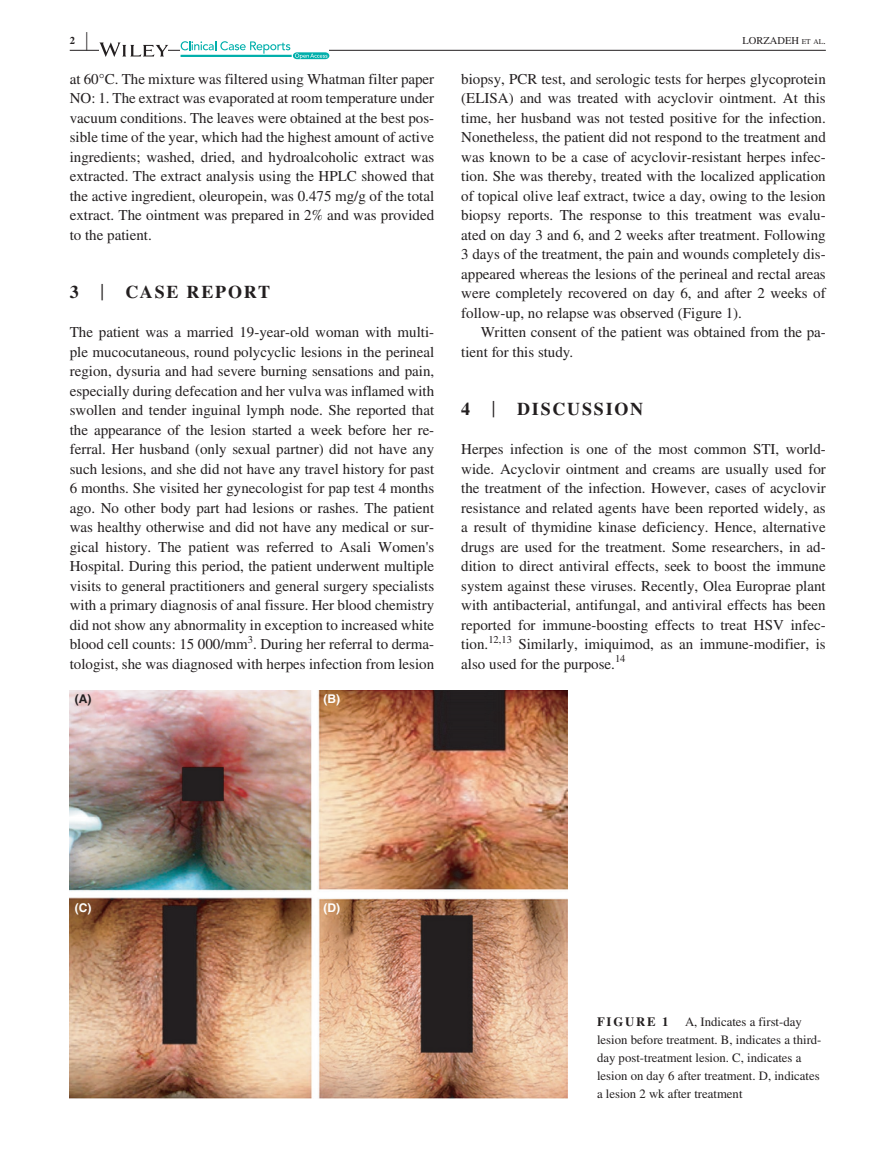
<style>
.page{position:relative;width:893px;height:1174px;background:#fff}
.page>*{position:absolute;margin:0;border:0;box-sizing:border-box;transform-origin:0 0}
.t1{font:700 25.95px "STIX";color:#231f20;scale:.36 1}
.t2{font:700 18px "STIX";letter-spacing:.1em;color:#231f20}
.t3{font:15px/19.5px "STIX";color:#231f20;text-align:justify}
.t4{font:12.75px/18px "STIX";color:#231f20}
.t5{font:700 12.75px "STIX";letter-spacing:.14em;color:#231f20}
.t6{font:700 12px "Helvetica";color:#fff}
.t7{font:700 12px "Helvetica";color:#231f20}
.t8{font:10.5px "STIX";color:#231f20}
.t9{font:10.5px "STIX";color:#231f20}
.t10{font:700 10.5px "STIX";color:#231f20}
.s1{font-size:7.35px}
.s2{font-weight:400;font-size:23.7px}
</style>
<div class="page">
<hr style="left:70px;top:50px;width:756px;height:1px;background:#231f20">
<svg style="left:99px;top:42px;width:69px;height:15px"></svg>
<svg style="left:181px;top:41px;width:148px;height:18px"></svg>
<img style="left:70px;top:690px;width:497px;height:408px">
<p class="t10" style="left:70px;top:34px;width:7px">2</p>
<h1 class="t1" style="left:86px;top:26px;width:7px">|</h1>
<p class="t8" style="left:743px;top:33px;width:85px">LORZADEH <span class="s1">et al</span> .</p>
<p class="t3" style="left:70px;top:70px;width:366px">at 60°C. The mixture was filtered using Whatman filter paper NO: 1. The extract was evaporated at room temperature under vacuum conditions. The leaves were obtained at the best pos&shy;sible time of the year, which had the highest amount of active ingredients; washed, dried, and hydroalcoholic extract was extracted. The extract analysis using the HPLC showed that the active ingredient, oleuropein, was 0.475 mg/g of the total extract. The ointment was prepared in 2% and was provided to the patient.</p>
<p class="t3" style="left:461px;top:70px;width:366px">biopsy, PCR test, and serologic tests for herpes glycoprotein (ELISA) and was treated with acyclovir ointment. At this time, her husband was not tested positive for the infection.<br>Nonetheless, the patient did not respond to the treatment and was known to be a case of acyclovir-resistant herpes infec&shy;tion. She was thereby, treated with the localized application of topical olive leaf extract, twice a day, owing to the lesion biopsy reports. The response to this treatment was evalu&shy;ated on day 3 and 6, and 2 weeks after treatment. Following 3 days of the treatment, the pain and wounds completely dis&shy;appeared whereas the lesions of the perineal and rectal areas were completely recovered on day 6, and after 2 weeks of follow-up, no relapse was observed (Figure 1).</p>
<p class="t3" style="left:461px;top:323px;width:366px;text-indent:20px">Written consent of the patient was obtained from the pa&shy;tient for this study.</p>
<p class="t2" style="left:70px;top:281px;width:202px">3 <span class="s2">|</span> CASE REPORT</p>
<p class="t3" style="left:70px;top:323px;width:366px">The patient was a married 19-year-old woman with multi&shy;ple mucocutaneous, round polycyclic lesions in the perineal region, dysuria and had severe burning sensations and pain, especially during defecation and her vulva was inflamed with swollen and tender inguinal lymph node. She reported that the appearance of the lesion started a week before her re&shy;ferral. Her husband (only sexual partner) did not have any such lesions, and she did not have any travel history for past 6 months. She visited her gynecologist for pap test 4 months ago. No other body part had lesions or rashes. The patient was healthy otherwise and did not have any medical or sur&shy;gical history. The patient was referred to Asali Women's Hospital. During this period, the patient underwent multiple visits to general practitioners and general surgery specialists with a primary diagnosis of anal fissure. Her blood chemistry did not show any abnormality in exception to increased white blood cell counts: 15 000/mm . During her referral to derma-</p>
<p class="t2" style="left:461px;top:398px;width:184px">4 <span class="s2">|</span> DISCUSSION</p>
<p class="t3" style="left:461px;top:440px;width:366px">Herpes infection is one of the most common STI, world&shy;wide. Acyclovir ointment and creams are usually used for the treatment of the infection. However, cases of acyclovir resistance and related agents have been reported widely, as a result of thymidine kinase deficiency. Hence, alternative drugs are used for the treatment. Some researchers, in ad&shy;dition to direct antiviral effects, seek to boost the immune system against these viruses. Recently, Olea Europrae plant with antibacterial, antifungal, and antiviral effects has been reported for immune-boosting effects to treat HSV infec&shy;tion.</p>
<p class="t9" style="left:248px;top:632px;width:7px">3</p>
<p class="t3" style="left:70px;top:655px;width:366px">tologist, she was diagnosed with herpes infection from lesion</p>
<p class="t9" style="left:488px;top:632px;width:25px">12,13</p>
<p class="t3" style="left:461px;top:635px;width:366px;text-indent:57px">Similarly, imiquimod, as an immune-modifier, is also used for the purpose.</p>
<p class="t9" style="left:615px;top:651px;width:12px">14</p>
<p class="t7" style="left:75px;top:692px;width:18px">(A)</p>
<p class="t6" style="left:323px;top:692px;width:18px">(B)</p>
<p class="t6" style="left:75px;top:900px;width:18px">(C)</p>
<p class="t6" style="left:323px;top:900px;width:18px">(D)</p>
<p class="t5" style="left:597px;top:1014px;width:73px">FIGURE 1</p>
<p class="t4" style="left:597px;top:1013px;width:226px;text-indent:88px">A, Indicates a first-day lesion before treatment. B, indicates a third&shy;day post-treatment lesion. C, indicates a lesion on day 6 after treatment. D, indicates a lesion 2 wk after treatment</p>
</div>
